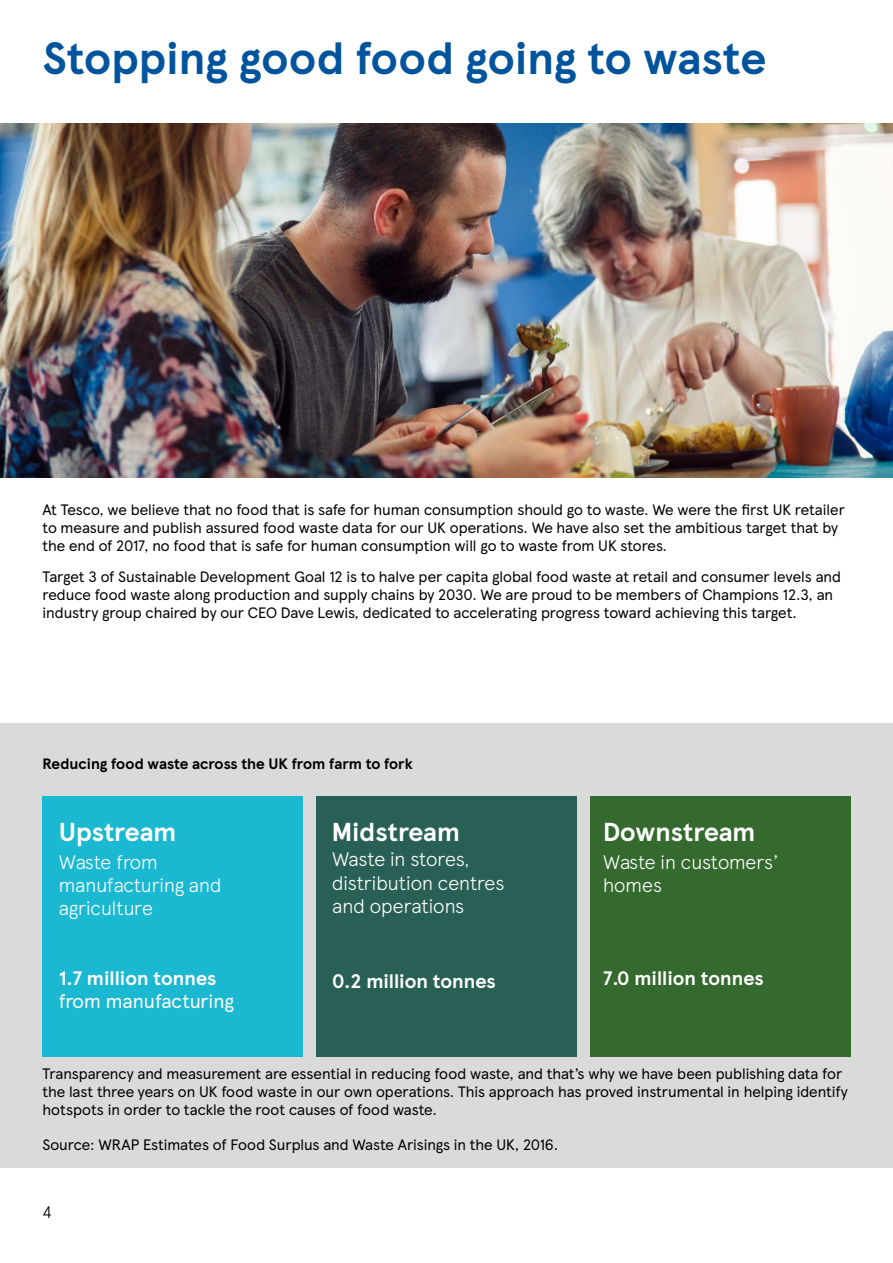
<style>
.page{position:relative;width:893px;height:1263px;background:#fff}
.page>*{position:absolute;margin:0;border:0;box-sizing:border-box;transform-origin:0 0}
.t1{font:700 45px "TESCO Modern";color:#00549d}
.t2{font:700 25.8px "TESCO Modern";color:#fff}
.t3{font:300 19.5px/23.4px "TESCO Modern";color:#fff}
.t4{font:700 19.5px "TESCO Modern";letter-spacing:-.005em;color:#fff}
.t5{font:300 19.35px/23.2px "TESCO Modern";color:#fff}
.t6{font:700 19.35px "TESCO Modern";color:#fff}
.t7{font:19.35px "TESCO Modern";color:#fff}
.t8{font:300 16.5px "TESCO Modern";color:#000}
.t9{font:15px/18px "TESCO Modern";color:#000}
.t10{font:700 15px "TESCO Modern";color:#000}
</style>
<div class="page">
<div style="left:0;top:723px;width:893px;height:444px;background:#dadada"></div>
<img style="left:0;top:123px;width:893px;height:354px">
<div style="left:43px;top:796px;width:260px;height:261px;background:#1bb8d1"></div>
<div style="left:316px;top:796px;width:261px;height:261px;background:#296055"></div>
<div style="left:590px;top:796px;width:260px;height:261px;background:#346a2d"></div>
<h1 class="t1" style="left:43px;top:24px;width:725px">Stopping good food going to waste</h1>
<p class="t9" style="left:43px;top:500px;width:804px">At Tesco, we believe that no food that is safe for human consumption should go to waste. We were the first UK retailer to measure and publish assured food waste data for our UK operations. We have also set the ambitious target that by the end of 2017, no food that is safe for human consumption will go to waste from UK stores.</p>
<p class="t9" style="left:43px;top:567px;width:800px">Target 3 of Sustainable Development Goal 12 is to halve per capita global food waste at retail and consumer levels and reduce food waste along production and supply chains by 2030. We are proud to be members of Champions 12.3, an industry group chaired by our CEO Dave Lewis, dedicated to accelerating progress toward achieving this target.</p>
<p class="t10" style="left:43px;top:752px;width:372px">Reducing food waste across the UK from farm to fork</p>
<h2 class="t2" style="left:59px;top:812px;width:119px">Upstream</h2>
<p class="t5" style="left:59px;top:849px;width:164px">Waste from manufacturing and agriculture</p>
<p class="t6" style="left:59px;top:964px;width:159px">1.7 million tonnes</p>
<p class="t7" style="left:59px;top:987px;width:177px">from manufacturing</p>
<h2 class="t2" style="left:332px;top:812px;width:130px">Midstream</h2>
<h2 class="t2" style="left:603px;top:812px;width:154px">Downstream</h2>
<p class="t5" style="left:603px;top:849px;width:177px">Waste in customers’ homes</p>
<h3 class="t3" style="left:332px;top:846px;width:174px">Waste in stores, distribution centres and operations</h3>
<h3 class="t4" style="left:332px;top:967px;width:165px">0.2 million tonnes</h3>
<p class="t6" style="left:603px;top:964px;width:162px">7.0 million tonnes</p>
<p class="t9" style="left:43px;top:1064px;width:807px">Transparency and measurement are essential in reducing food waste, and that’s why we have been publishing data for the last three years on UK food waste in our own operations. This approach has proved instrumental in helping identify hotspots in order to tackle the root causes of food waste.</p>
<p class="t9" style="left:43px;top:1134px;width:517px">Source: WRAP Estimates of Food Surplus and Waste Arisings in the UK, 2016.</p>
<p class="t8" style="left:43px;top:1200px;width:11px">4</p>
</div>
